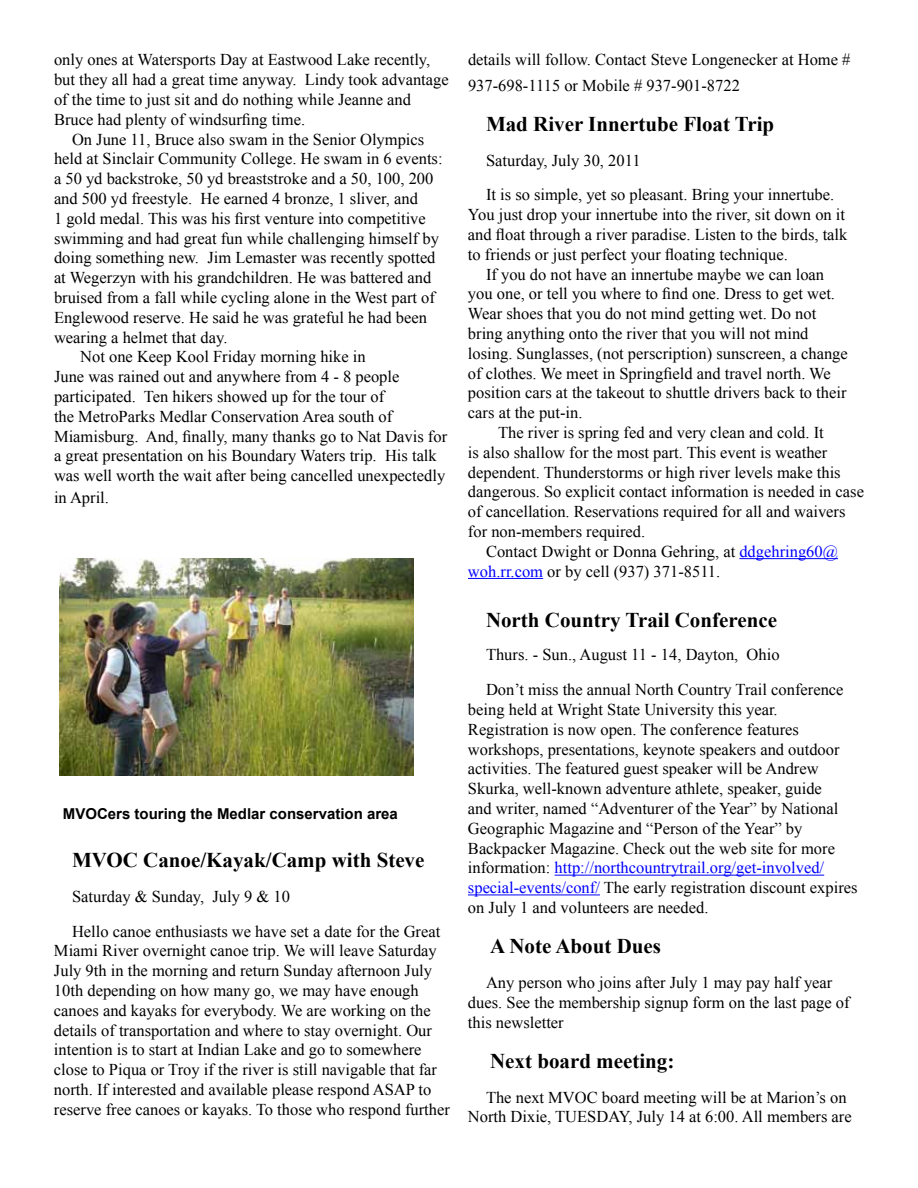
<style>
.page{position:relative;width:918px;height:1188px;background:#fff}
.page>*{position:absolute;margin:0;border:0;box-sizing:border-box;transform-origin:0 0}
.t1{font:700 21px "Times New Roman";color:#000}
.t2{font:16.5px/19.8px "Times New Roman";color:#000}
.t3{font:700 15px "Arial";color:#000}
.s1{color:#00f}
</style>
<div class="page">
<hr style="left:739px;top:558px;width:99px;height:1px;background:#00f">
<hr style="left:468px;top:578px;width:75px;height:1px;background:#00f">
<hr style="left:555px;top:875px;width:269px;height:1px;background:#00f">
<hr style="left:468px;top:895px;width:132px;height:1px;background:#00f">
<img style="left:59px;top:558px;width:355px;height:218px">
<p class="t2" style="left:54px;top:50px;width:396px">only ones at Watersports Day at Eastwood Lake recently, but they all had a great time anyway. Lindy took advantage of the time to just sit and do nothing while Jeanne and Bruce had plenty of windsurfing time.</p>
<p class="t2" style="left:72px;top:129px;width:354px">On June 11, Bruce also swam in the Senior Olympics</p>
<p class="t2" style="left:54px;top:149px;width:390px">held at Sinclair Community College. He swam in 6 events:</p>
<p class="t2" style="left:54px;top:169px;width:381px">a 50 yd backstroke, 50 yd breaststroke and a 50, 100, 200</p>
<p class="t2" style="left:54px;top:188px;width:366px">and 500 yd freestyle. He earned 4 bronze, 1 sliver, and</p>
<p class="t2" style="left:54px;top:208px;width:373px">1 gold medal. This was his first venture into competitive</p>
<p class="t2" style="left:54px;top:228px;width:386px">swimming and had great fun while challenging himself by</p>
<p class="t2" style="left:54px;top:248px;width:383px">doing something new. Jim Lemaster was recently spotted</p>
<p class="t2" style="left:54px;top:268px;width:379px">at Wegerzyn with his grandchildren. He was battered and</p>
<p class="t2" style="left:54px;top:287px;width:382px">bruised from a fall while cycling alone in the West part of</p>
<p class="t2" style="left:54px;top:307px;width:374px">Englewood reserve. He said he was grateful he had been</p>
<p class="t2" style="left:54px;top:327px;width:175px">wearing a helmet that day.</p>
<p class="t2" style="left:80px;top:347px;width:287px">Not one Keep Kool Friday morning hike in</p>
<p class="t2" style="left:54px;top:367px;width:347px">June was rained out and anywhere from 4 - 8 people</p>
<p class="t2" style="left:54px;top:386px;width:332px">participated. Ten hikers showed up for the tour of</p>
<p class="t2" style="left:54px;top:406px;width:340px">the MetroParks Medlar Conservation Area south of</p>
<p class="t2" style="left:54px;top:426px;width:395px">Miamisburg. And, finally, many thanks go to Nat Davis for</p>
<p class="t2" style="left:54px;top:446px;width:384px">a great presentation on his Boundary Waters trip. His talk</p>
<p class="t2" style="left:54px;top:466px;width:393px">was well worth the wait after being cancelled unexpectedly</p>
<p class="t2" style="left:54px;top:487px;width:57px">in April.</p>
<p class="t3" style="left:63px;top:804px;width:337px">MVOCers touring the Medlar conservation area</p>
<p class="t1" style="left:72px;top:845px;width:354px">MVOC Canoe/Kayak/Camp with Steve</p>
<p class="t2" style="left:72px;top:879px;width:370px;line-height:34.8px">Saturday &amp; Sunday, July 9 &amp; 10<br>Hello canoe enthusiasts we have set a date for the Great</p>
<p class="t2" style="left:54px;top:941px;width:397px">Miami River overnight canoe trip. We will leave Saturday July 9th in the morning and return Sunday afternoon July 10th depending on how many go, we may have enough canoes and kayaks for everybody. We are working on the details of transportation and where to stay overnight. Our intention is to start at Indian Lake and go to somewhere close to Piqua or Troy if the river is still navigable that far north. If interested and available please respond ASAP to reserve free canoes or kayaks. To those who respond further</p>
<p class="t2" style="left:468px;top:47px;width:384px;line-height:25.2px">details will follow. Contact Steve Longenecker at Home #<br>937-698-1115 or Mobile # 937-901-8722</p>
<p class="t1" style="left:486px;top:109px;width:290px">Mad River Innertube Float Trip</p>
<p class="t2" style="left:486px;top:142px;width:350px;line-height:34.8px">Saturday, July 30, 2011<br>It is so simple, yet so pleasant. Bring your innertube.</p>
<p class="t2" style="left:468px;top:205px;width:381px">You just drop your innertube into the river, sit down on it and float through a river paradise. Listen to the birds, talk to friends or just perfect your floating technique.</p>
<p class="t2" style="left:468px;top:264px;width:381px;text-indent:18px">If you do not have an innertube maybe we can loan you one, or tell you where to find one. Dress to get wet.<br>Wear shoes that you do not mind getting wet. Do not bring anything onto the river that you will not mind losing. Sunglasses, (not perscription) sunscreen, a change of clothes. We meet in Springfield and travel north. We position cars at the takeout to shuttle drivers back to their cars at the put-in.</p>
<p class="t2" style="left:498px;top:422px;width:327px">The river is spring fed and very clean and cold. It</p>
<p class="t2" style="left:468px;top:442px;width:361px">is also shallow for the most part. This event is weather</p>
<p class="t2" style="left:468px;top:462px;width:374px">dependent. Thunderstorms or high river levels make this</p>
<p class="t2" style="left:468px;top:482px;width:397px">dangerous. So explicit contact information is needed in case</p>
<p class="t2" style="left:468px;top:502px;width:379px">of cancellation. Reservations required for all and waivers</p>
<p class="t2" style="left:468px;top:521px;width:179px">for non-members required.</p>
<p class="t2" style="left:486px;top:541px;width:354px">Contact Dwight or Donna Gehring, at <span class="s1">ddgehring60@</span></p>
<p class="t2" style="left:468px;top:561px;width:254px"><span class="s1">woh.rr.com</span> or by cell (937) 371-8511.</p>
<p class="t1" style="left:486px;top:605px;width:293px">North Country Trail Conference</p>
<p class="t2" style="left:486px;top:637px;width:359px;line-height:34.8px">Thurs. - Sun., August 11 - 14, Dayton, Ohio<br>Don’t miss the annual North Country Trail conference</p>
<p class="t2" style="left:468px;top:699px;width:391px">being held at Wright State University this year.<br>Registration is now open. The conference features workshops, presentations, keynote speakers and outdoor activities. The featured guest speaker will be Andrew Skurka, well-known adventure athlete, speaker, guide<br>and writer, named “Adventurer of the Year” by National Geographic Magazine and “Person of the Year” by Backpacker Magazine. Check out the web site for more information: <span class="s1">http://northcountrytrail.org/get-involved/ special-events/conf/</span> The early registration discount expires on July 1 and volunteers are needed.</p>
<p class="t1" style="left:490px;top:932px;width:172px">A Note About Dues</p>
<p class="t2" style="left:468px;top:972px;width:383px;text-indent:18px">Any person who joins after July 1 may pay half year dues. See the membership signup form on the last page of this newsletter</p>
<p class="t1" style="left:490px;top:1046px;width:186px">Next board meeting:</p>
<p class="t2" style="left:468px;top:1087px;width:385px;text-indent:18px">The next MVOC board meeting will be at Marion’s on<br>North Dixie, TUESDAY, July 14 at 6:00. All members are</p>
</div>
